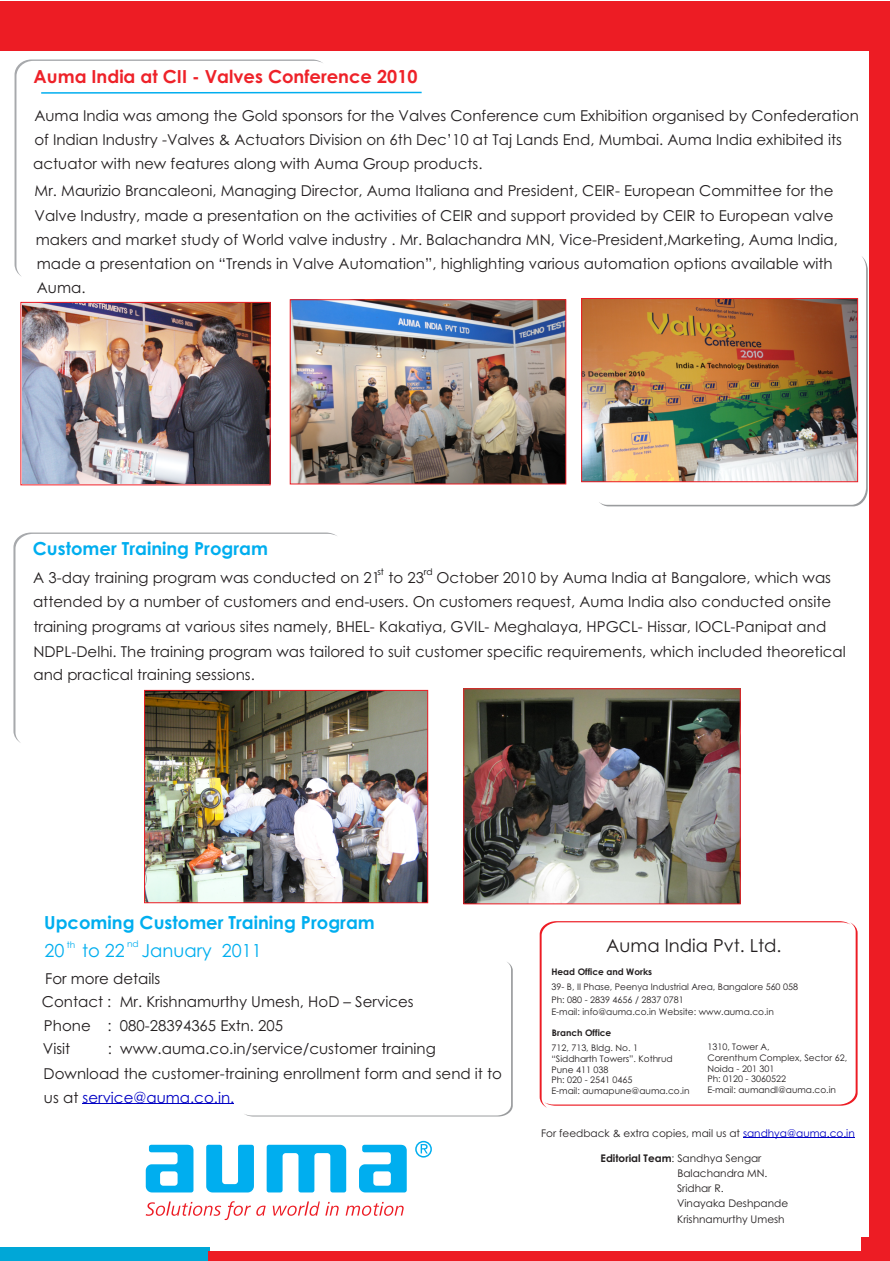
<style>
.page{position:relative;width:890px;height:1261px;background:#fff}
.page>*{position:absolute;margin:0;border:0;box-sizing:border-box;transform-origin:0 0}
.t1{font:700 18px "Century Gothic";color:#00aeef}
.t2{font:700 18px "Century Gothic";color:#ee2229}
.t3{font:18px "Century Gothic";color:#231f20}
.t4{font:18px "Century Gothic";color:#00aeef}
.t5{font:15px/24.6px "Century Gothic";color:#231f20}
.t6{font:15px "Century Gothic";color:#0000c4}
.t7{font:10.5px/15.5px "Century Gothic";color:#231f20}
.t8{font:9px/10.6px "Century Gothic";color:#231f20}
.t9{font:9px "Century Gothic";color:#020304}
.t10{font:9px "Century Gothic";color:#00aeef}
.s1{color:#231f20}
.s2{font-weight:700}
.s3{color:#0000c4}
</style>
<div class="page">
<img style="left:23px;top:304px;width:245px;height:179px">
<img style="left:465px;top:690px;width:273px;height:212px">
<div style="left:463px;top:688px;width:277px;height:216px;border:1px solid #ed1c24"></div>
<div style="left:1px;top:1247px;width:209px;height:14px;background:#00a7d7"></div>
<div style="left:860px;top:1237px;width:30px;height:24px;background:#ed1c24"></div>
<svg style="left:539px;top:921px;width:307px;height:187px"></svg>
<svg style="left:544px;top:922px;width:313px;height:183px"></svg>
<svg style="left:415px;top:1141px;width:17px;height:16px"></svg>
<svg style="left:146px;top:1144px;width:261px;height:48px"></svg>
<svg style="left:146px;top:1201px;width:258px;height:19px"></svg>
<svg style="left:244px;top:962px;width:269px;height:154px"></svg>
<hr style="left:743px;top:1137px;width:112px;height:1px;background:#0000c4">
<svg style="left:15px;top:59px;width:308px;height:217px"></svg>
<hr style="left:83px;top:1103px;width:151px;height:1px;background:#0000c4">
<svg style="left:13px;top:532px;width:325px;height:211px"></svg>
<svg style="left:598px;top:256px;width:269px;height:250px"></svg>
<hr style="left:41px;top:92px;width:380px;height:2px;background:#00aeef">
<img style="left:292px;top:301px;width:272px;height:181px">
<img style="left:583px;top:300px;width:272px;height:180px">
<div style="left:290px;top:299px;width:276px;height:185px;border:1px solid #ed1c24"></div>
<div style="left:581px;top:298px;width:276px;height:184px;border:1px solid #ed1c24"></div>
<img style="left:146px;top:692px;width:280px;height:209px">
<div style="left:144px;top:690px;width:284px;height:213px;border:1px solid #ed1c24"></div>
<div style="left:0;top:2px;width:890px;height:49px;background:#ed1c24"></div>
<div style="left:869px;top:24px;width:21px;height:1215px;background:#ed1c24"></div>
<div style="left:208px;top:1251px;width:669px;height:10px;background:#ed1c24"></div>
<p class="t2" style="left:34px;top:70px;width:385px">Auma India at CII - Valves Conference 2010</p>
<p class="t5" style="left:33px;top:105px;width:827px;line-height:24px">Auma India was among the Gold sponsors for the Valves Conference cum Exhibition organised by Confederation of Indian Industry -Valves &amp; Actuators Division on 6th Dec’10 at Taj Lands End, Mumbai. Auma India exhibited its actuator with new features along with Auma Group products.</p>
<p class="t5" style="left:35px;top:179px;width:804px">Mr. Maurizio Brancaleoni, Managing Director, Auma Italiana and President, CEIR- European Committee for the Valve Industry, made a presentation on the activities of CEIR and support provided by CEIR to European valve makers and market study of World valve industry . Mr. Balachandra MN, Vice-President,Marketing, Auma India, made a presentation on “Trends in Valve Automation”, highlighting various automation options available with</p>
<p class="t5" style="left:37px;top:276px;width:50px">Auma.</p>
<p class="t1" style="left:33px;top:541px;width:237px">Customer Training Program</p>
<p class="t5" style="left:33px;top:567px;width:814px">A 3-day training program was conducted on 21 to 23 October 2010 by Auma India at Bangalore, which was attended by a number of customers and end-users. On customers request, Auma India also conducted onsite training programs at various sites namely, BHEL- Kakatiya, GVIL- Meghalaya, HPGCL- Hissar, IOCL-Panipat and NDPL-Delhi. The training program was tailored to suit customer specific requirements, which included theoretical</p>
<p class="t9" style="left:377px;top:568px;width:8px">st</p>
<p class="t9" style="left:424px;top:568px;width:10px">rd</p>
<p class="t5" style="left:34px;top:664px;width:223px">and practical training sessions.</p>
<p class="t1" style="left:44px;top:915px;width:332px">Upcoming Customer Training Program</p>
<p class="t10" style="left:67px;top:941px;width:10px">th</p>
<p class="t10" style="left:127px;top:940px;width:13px">nd</p>
<p class="t4" style="left:44px;top:943px;width:219px">20 to 22 January 2011</p>
<p class="t5" style="left:42px;top:968px;width:373px;line-height:23.4px">For more details<br>Contact : Mr. Krishnamurthy Umesh, HoD – Services<br>Phone : 080-28394365 Extn. 205<br>Visit</p>
<p class="t5" style="left:44px;top:1037px;width:460px;line-height:25px;text-align:center">: www.auma.co.in/service/customer training<br>Download the customer-training enrollment form and send it to</p>
<p class="t6" style="left:44px;top:1091px;width:192px"><span class="s1">us at</span> service@auma.co.in.</p>
<p class="t3" style="left:606px;top:938px;width:177px">Auma India Pvt. Ltd.</p>
<p class="t8" style="left:551px;top:965px;width:248px;line-height:15px"><span class="s2">Head Office and Works<br></span>39- B, II Phase, Peenya Industrial Area, Bangalore 560 058</p>
<p class="t8" style="left:551px;top:994px;width:224px;line-height:11.9px">Ph: 080 - 2839 4656 / 2837 0781<br>E-mail: info@auma.co.in Website: www.auma.co.in</p>
<p class="t8" style="left:551px;top:1025px;width:88px;line-height:15.5px"><span class="s2">Branch Office<br></span>712, 713, Bldg. No. 1</p>
<p class="t8" style="left:551px;top:1054px;width:140px">“Siddharth Towers”. Kothrud<br>Pune 411 038<br>Ph: 020 - 2541 0465<br>E-mail: aumapune@auma.co.in</p>
<p class="t8" style="left:707px;top:1042px;width:141px">1310, Tower A,<br>Corenthum Complex, Sector 62,<br>Noida - 201 301<br>Ph: 0120 - 3060522<br>E-mail: aumandl@auma.co.in</p>
<p class="t7" style="left:541px;top:1126px;width:315px">For feedback &amp; extra copies, mail us at <span class="s3">sandhya@auma.co.in</span></p>
<p class="t7" style="left:600px;top:1151px;width:162px"><span class="s2">Editorial Team</span>: Sandhya Sengar</p>
<p class="t7" style="left:677px;top:1166px;width:113px">Balachandra MN.<br>Sridhar R.<br>Vinayaka Deshpande<br>Krishnamurthy Umesh</p>
</div>
